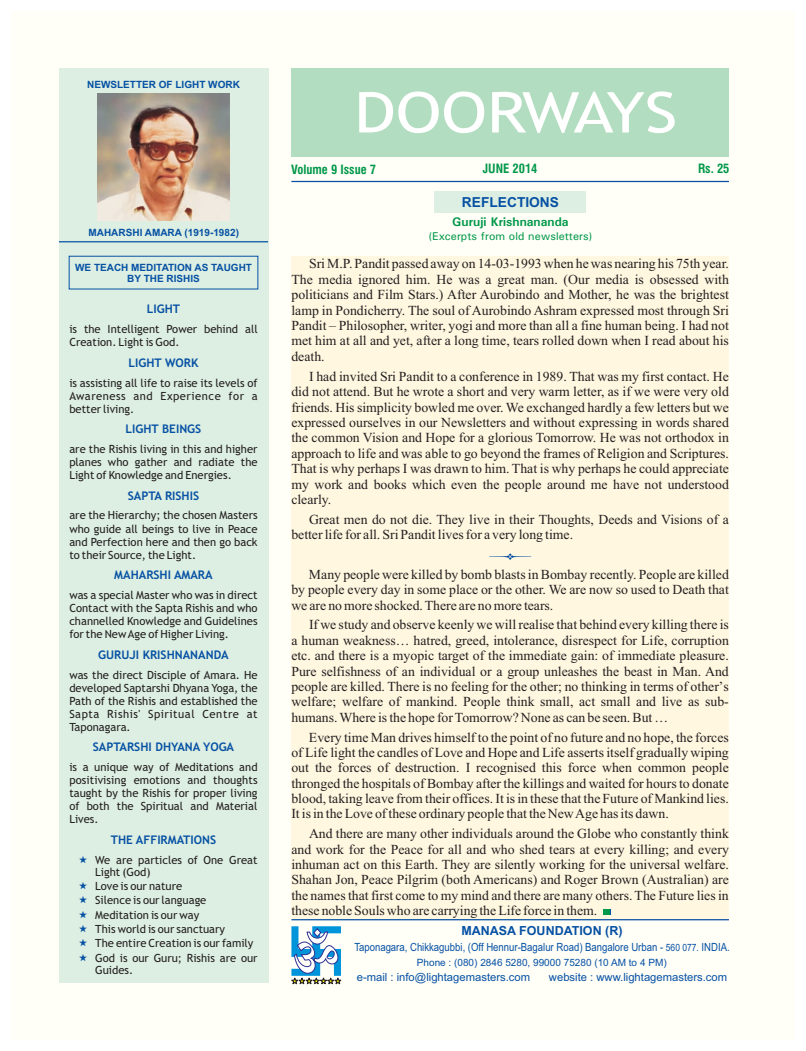
<style>
.page{position:relative;width:806px;height:1051px;background:#fff}
.page>*{position:absolute;margin:0;border:0;box-sizing:border-box;transform-origin:0 0}
.t1{font:56.25px "Trebuchet MS";color:#fff;scale:1.2 1}
.t2{font:13.75px/15.4px "Times New Roman";color:#231f20;text-align:justify}
.t3{font:700 13.75px "Arial";color:#0651a4}
.t4{font:700 condensed 12.5px "Swiss 721 BT";color:#00984a}
.t5{font:700 12.5px "Arial";color:#0651a4}
.t6{font:700 12.5px "Univers";color:#00984a}
.t7{font:700 11.88px "Trebuchet MS";color:#0651a4}
.t8{font:11.25px/13px "Trebuchet MS";color:#231f20;text-align:justify}
.t9{font:11.25px "Arial";color:#0651a4;scale:.85 1}
.t10{font:11.25px "Arial";color:#0651a4}
.t11{font:500 11.25px "Univers";color:#00984a}
.t12{font:700 10px/11.1px "Arial";color:#0651a4;text-align:center}
.t13{font:10px "Arial";color:#0651a4}
.s1{font-size:10px}
</style>
<div class="page">
<div style="left:11px;top:11px;width:783px;height:1028px;background:#fffef7"></div>
<div style="left:291px;top:256px;width:438px;height:663px;background:#fff7e0"></div>
<div style="left:59px;top:68px;width:209px;height:914px;background:#ddefe2"></div>
<hr style="left:291px;top:181px;width:438px;height:1px;background:#0651a4">
<hr style="left:59px;top:241px;width:209px;height:1px;background:#0651a4">
<div style="left:69px;top:256px;width:189px;height:33px;border:1px solid #0651a4"></div>
<div style="left:291px;top:68px;width:438px;height:89px;background:#b3ddc0"></div>
<svg style="left:291px;top:926px;width:51px;height:58px"></svg>
<hr style="left:291px;top:918px;width:438px;height:2px;background:#0651a4">
<div style="left:434px;top:191px;width:152px;height:21px;background:#ddefe2"></div>
<img style="left:98px;top:94px;width:131px;height:126px">
<svg style="left:604px;top:909px;width:6px;height:6px"></svg>
<svg style="left:489px;top:553px;width:43px;height:6px"></svg>
<p class="t12" style="left:87px;top:79px;width:154px">NEWSLETTER OF LIGHT WORK</p>
<p class="t12" style="left:88px;top:227px;width:152px">MAHARSHI AMARA (1919-1982)</p>
<p class="t12" style="left:75px;top:262px;width:178px">WE TEACH MEDITATION AS TAUGHT<br>BY THE RISHIS</p>
<p class="t7" style="left:147px;top:304px;width:35px">LIGHT</p>
<p class="t8" style="left:69px;top:323px;width:190px">is the Intelligent Power behind all<br>Creation. Light is God.</p>
<p class="t7" style="left:128px;top:358px;width:72px">LIGHT WORK</p>
<p class="t8" style="left:69px;top:377px;width:190px">is assisting all life to raise its levels of Awareness and Experience for a better living.</p>
<p class="t7" style="left:126px;top:424px;width:77px">LIGHT BEINGS</p>
<p class="t8" style="left:69px;top:443px;width:190px">are the Rishis living in this and higher planes who gather and radiate the Light of Knowledge and Energies.</p>
<p class="t7" style="left:128px;top:490px;width:73px">SAPTA RISHIS</p>
<p class="t8" style="left:69px;top:510px;width:190px">are the Hierarchy; the chosen Masters who guide all beings to live in Peace and Perfection here and then go back to their Source, the Light.</p>
<p class="t7" style="left:114px;top:570px;width:100px">MAHARSHI AMARA</p>
<p class="t8" style="left:69px;top:589px;width:190px">was a special Master who was in direct Contact with the Sapta Rishis and who channelled Knowledge and Guidelines for the New Age of Higher Living.</p>
<p class="t7" style="left:98px;top:649px;width:132px">GURUJI KRISHNANANDA</p>
<p class="t8" style="left:69px;top:668px;width:190px">was the direct Disciple of Amara. He developed Saptarshi Dhyana Yoga, the Path of the Rishis and established the Sapta Rishis' Spiritual Centre at Taponagara.</p>
<p class="t7" style="left:93px;top:742px;width:143px">SAPTARSHI DHYANA YOGA</p>
<p class="t8" style="left:69px;top:761px;width:190px">is a unique way of Meditations and positivising emotions and thoughts taught by the Rishis for proper living of both the Spiritual and Material Lives.</p>
<p class="t7" style="left:111px;top:834px;width:107px">THE AFFIRMATIONS</p>
<p class="t8" style="left:95px;top:854px;width:164px;line-height:11.8px">We are particles of One Great<br>Light (God)</p>
<p class="t8" style="left:95px;top:879px;width:164px;line-height:14.4px;text-align:left">Love is our nature<br>Silence is our language<br>Meditation is our way<br>This world is our sanctuary<br>The entire Creation is our family<br>God is our Guru; Rishis are our</p>
<p class="t8" style="left:95px;top:963px;width:40px">Guides.</p>
<h1 class="t1" style="left:354px;top:91px;width:271px">DOORWAYS</h1>
<p class="t4" style="left:483px;top:164px;width:56px">JUNE 2014</p>
<p class="t3" style="left:462px;top:196px;width:99px">REFLECTIONS</p>
<p class="t6" style="left:452px;top:217px;width:118px">Guruji Krishnananda</p>
<p class="t11" style="left:428px;top:232px;width:165px">(Excerpts from old newsletters)</p>
<p class="t2" style="left:291px;top:257px;width:439px;text-indent:18px">Sri M.P. Pandit passed away on 14-03-1993 when he was nearing his 75th year.<br>The media ignored him. He was a great man. (Our media is obsessed with politicians and Film Stars.) After Aurobindo and Mother, he was the brightest lamp in Pondicherry. The soul of Aurobindo Ashram expressed most through Sri Pandit – Philosopher, writer, yogi and more than all a fine human being. I had not met him at all and yet, after a long time, tears rolled down when I read about his death.</p>
<p class="t2" style="left:291px;top:369px;width:439px;text-indent:18px">I had invited Sri Pandit to a conference in 1989. That was my first contact. He did not attend. But he wrote a short and very warm letter, as if we were very old friends. His simplicity bowled me over. We exchanged hardly a few letters but we expressed ourselves in our Newsletters and without expressing in words shared the common Vision and Hope for a glorious Tomorrow. He was not orthodox in approach to life and was able to go beyond the frames of Religion and Scriptures.<br>That is why perhaps I was drawn to him. That is why perhaps he could appreciate my work and books which even the people around me have not understood clearly.</p>
<p class="t2" style="left:291px;top:512px;width:439px;text-indent:18px">Great men do not die. They live in their Thoughts, Deeds and Visions of a better life for all. Sri Pandit lives for a very long time.</p>
<p class="t2" style="left:291px;top:567px;width:439px;text-indent:18px">Many people were killed by bomb blasts in Bombay recently. People are killed by people every day in some place or the other. We are now so used to Death that we are no more shocked. There are no more tears.</p>
<p class="t2" style="left:291px;top:618px;width:439px;text-indent:18px">If we study and observe keenly we will realise that behind every killing there is a human weakness… hatred, greed, intolerance, disrespect for Life, corruption etc. and there is a myopic target of the immediate gain: of immediate pleasure.<br>Pure selfishness of an individual or a group unleashes the beast in Man. And people are killed. There is no feeling for the other; no thinking in terms of other’s welfare; welfare of mankind. People think small, act small and live as sub&shy;humans. Where is the hope for Tomorrow? None as can be seen. But …</p>
<p class="t2" style="left:291px;top:730px;width:439px;text-indent:18px">Every time Man drives himself to the point of no future and no hope, the forces of Life light the candles of Love and Hope and Life asserts itself gradually wiping out the forces of destruction. I recognised this force when common people thronged the hospitals of Bombay after the killings and waited for hours to donate blood, taking leave from their offices. It is in these that the Future of Mankind lies.<br>It is in the Love of these ordinary people that the New Age has its dawn.</p>
<p class="t2" style="left:291px;top:827px;width:439px;text-indent:18px">And there are many other individuals around the Globe who constantly think and work for the Peace for all and who shed tears at every killing; and every inhuman act on this Earth. They are silently working for the universal welfare.<br>Shahan Jon, Peace Pilgrim (both Americans) and Roger Brown (Australian) are the names that first come to my mind and there are many others. The Future lies in these noble Souls who are carrying the Life force in them.</p>
<p class="t4" style="left:698px;top:164px;width:33px">Rs. 25</p>
<p class="t4" style="left:291px;top:164px;width:86px">Volume 9 Issue 7</p>
<p class="t5" style="left:461px;top:925px;width:163px">MANASA FOUNDATION (R)</p>
<p class="t9" style="left:354px;top:942px;width:443px">Taponagara, Chikkagubbi, (Off Hennur-Bagalur Road) Bangalore Urban - <span class="s1">560 077.</span> INDIA.</p>
<p class="t13" style="left:417px;top:958px;width:251px">Phone : (080) 2846 5280, 99000 75280 (10 AM to 4 PM)</p>
<p class="t10" style="left:357px;top:972px;width:175px">e-mail : info@lightagemasters.com</p>
<p class="t10" style="left:549px;top:972px;width:180px">website : www.lightagemasters.com</p>
</div>
